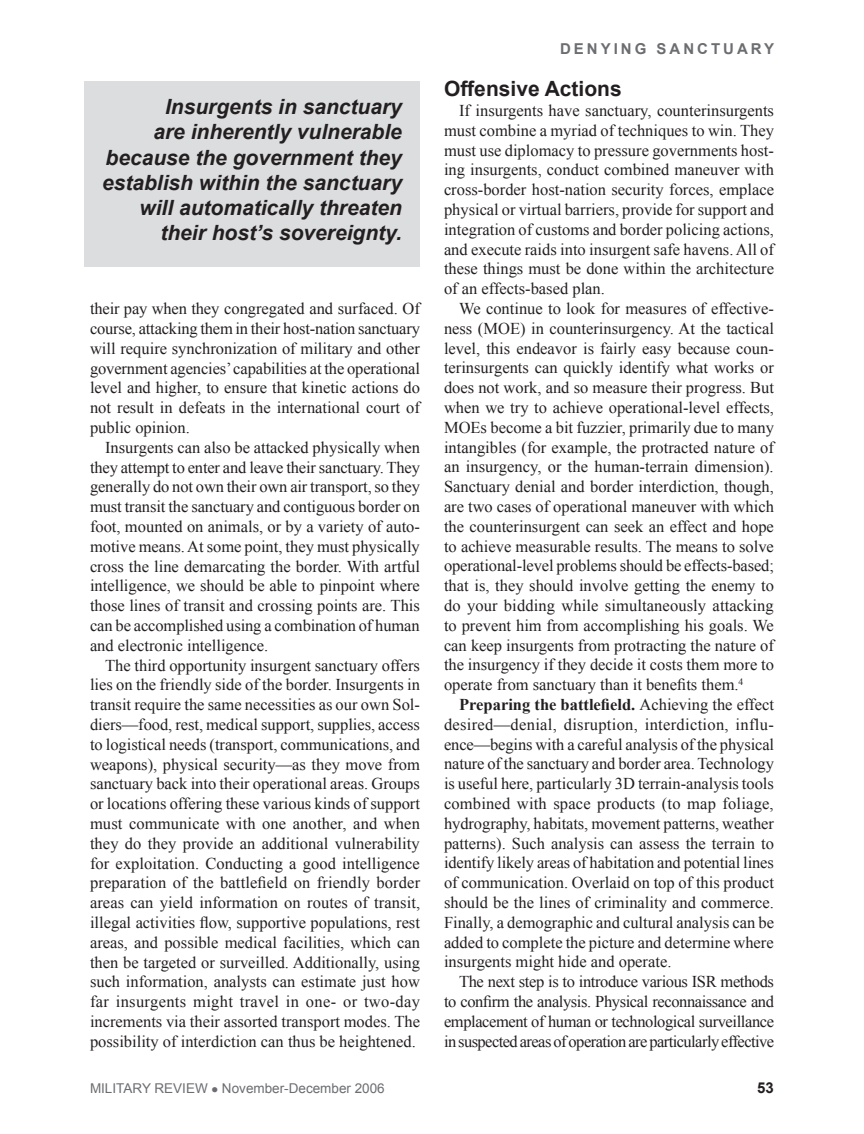
<style>
.page{position:relative;width:864px;height:1134px;background:#fff}
.page>*{position:absolute;margin:0;border:0;box-sizing:border-box;transform-origin:0 0}
.fob{font:italic 700 21px/25.2px "Arial";color:#231f20;text-align:right}
.subhead{font:700 21px "Arial";color:#231f20}
.fob-2{font:16.5px/19.8px "Times New Roman";color:#231f20;text-align:justify}
.RUNNINGHEAD{font:700 15px "Arial";letter-spacing:.2em;color:#6c6d70}
.subhead-2{font:700 15px "Arial";color:#231f20}
.subhead-3{font:13.5px "Arial";color:#6c6d70}
.s1{font-weight:700}
</style>
<div class="page">
<div style="left:84px;top:81px;width:336px;height:186px;background:#dcdddf"></div>
<p class="fob" style="left:102px;top:95px;width:301px">Insurgents in sanctuary<br>are inherently vulnerable because the government they establish within the sanctuary will automatically threaten their host’s sovereignty.</p>
<p class="fob-2" style="left:90px;top:298px;width:332px">their pay when they congregated and surfaced. Of course, attacking them in their host-nation sanctuary will require synchronization of military and other government agencies’ capabilities at the operational level and higher, to ensure that kinetic actions do not result in defeats in the international court of public opinion.</p>
<p class="fob-2" style="left:90px;top:437px;width:332px;text-indent:15px">Insurgents can also be attacked physically when they attempt to enter and leave their sanctuary. They generally do not own their own air transport, so they must transit the sanctuary and contiguous border on foot, mounted on animals, or by a variety of auto&shy;motive means. At some point, they must physically cross the line demarcating the border. With artful intelligence, we should be able to pinpoint where those lines of transit and crossing points are. This can be accomplished using a combination of human and electronic intelligence.</p>
<p class="fob-2" style="left:90px;top:655px;width:332px;text-indent:15px">The third opportunity insurgent sanctuary offers lies on the friendly side of the border. Insurgents in transit require the same necessities as our own sol&shy;diers—food, rest, medical support, supplies, access to logistical needs (transport, communications, and weapons), physical security—as they move from sanctuary back into their operational areas. Groups or locations offering these various kinds of support must communicate with one another, and when they do they provide an additional vulnerability for exploitation. Conducting a good intelligence preparation of the battlefield on friendly border areas can yield information on routes of transit, illegal activities flow, supportive populations, rest areas, and possible medical facilities, which can then be targeted or surveilled. Additionally, using such information, analysts can estimate just how far insurgents might travel in one- or two-day increments via their assorted transport modes. The possibility of interdiction can thus be heightened.</p>
<p class="RUNNINGHEAD" style="left:560px;top:39px;width:216px">DENYING SANCTUARY</p>
<p class="subhead" style="left:444px;top:75px;width:179px">Offensive Actions</p>
<p class="fob-2" style="left:444px;top:100px;width:332px;text-indent:15px">If insurgents have sanctuary, counterinsurgents must combine a myriad of techniques to win. They must use diplomacy to pressure governments host&shy;ing insurgents, conduct combined maneuver with cross-border host-nation security forces, emplace physical or virtual barriers, provide for support and integration of customs and border policing actions, and execute raids into insurgent safe havens. All of these things must be done within the architecture of an effects-based plan.</p>
<p class="fob-2" style="left:444px;top:298px;width:332px;text-indent:15px">We continue to look for measures of effective&shy;ness (MOE) in counterinsurgency. At the tactical level, this endeavor is fairly easy because coun&shy;terinsurgents can quickly identify what works or does not work, and so measure their progress. But when we try to achieve operational-level effects, MOEs become a bit fuzzier, primarily due to many intangibles (for example, the protracted nature of an insurgency, or the human-terrain dimension).<br>Sanctuary denial and border interdiction, though, are two cases of operational maneuver with which the counterinsurgent can seek an effect and hope to achieve measurable results. The means to solve operational-level problems should be effects-based; that is, they should involve getting the enemy to do your bidding while simultaneously attacking to prevent him from accomplishing his goals. We can keep insurgents from protracting the nature of the insurgency if they decide it costs them more to operate from sanctuary than it benefits them.<sup>4</sup></p>
<p class="fob-2" style="left:444px;top:694px;width:332px;text-indent:15px"><span class="s1">Preparing the battlefield.</span> Achieving the effect desired—denial, disruption, interdiction, influ&shy;ence—begins with a careful analysis of the physical nature of the sanctuary and border area. Technology is useful here, particularly 3D terrain-analysis tools combined with space products (to map foliage, hydrography, habitats, movement patterns, weather patterns). Such analysis can assess the terrain to identify likely areas of habitation and potential lines of communication. Overlaid on top of this product should be the lines of criminality and commerce.<br>Finally, a demographic and cultural analysis can be added to complete the picture and determine where insurgents might hide and operate.</p>
<p class="fob-2" style="left:444px;top:972px;width:332px;text-indent:15px">The next step is to introduce various ISR methods to confirm the analysis. Physical reconnaissance and emplacement of human or technological surveillance in suspected areas of operation are particularly effective</p>
<p class="subhead-3" style="left:90px;top:1080px;width:296px">Military Review ● November-December 2006</p>
<p class="subhead-2" style="left:757px;top:1078px;width:18px">53</p>
</div>
